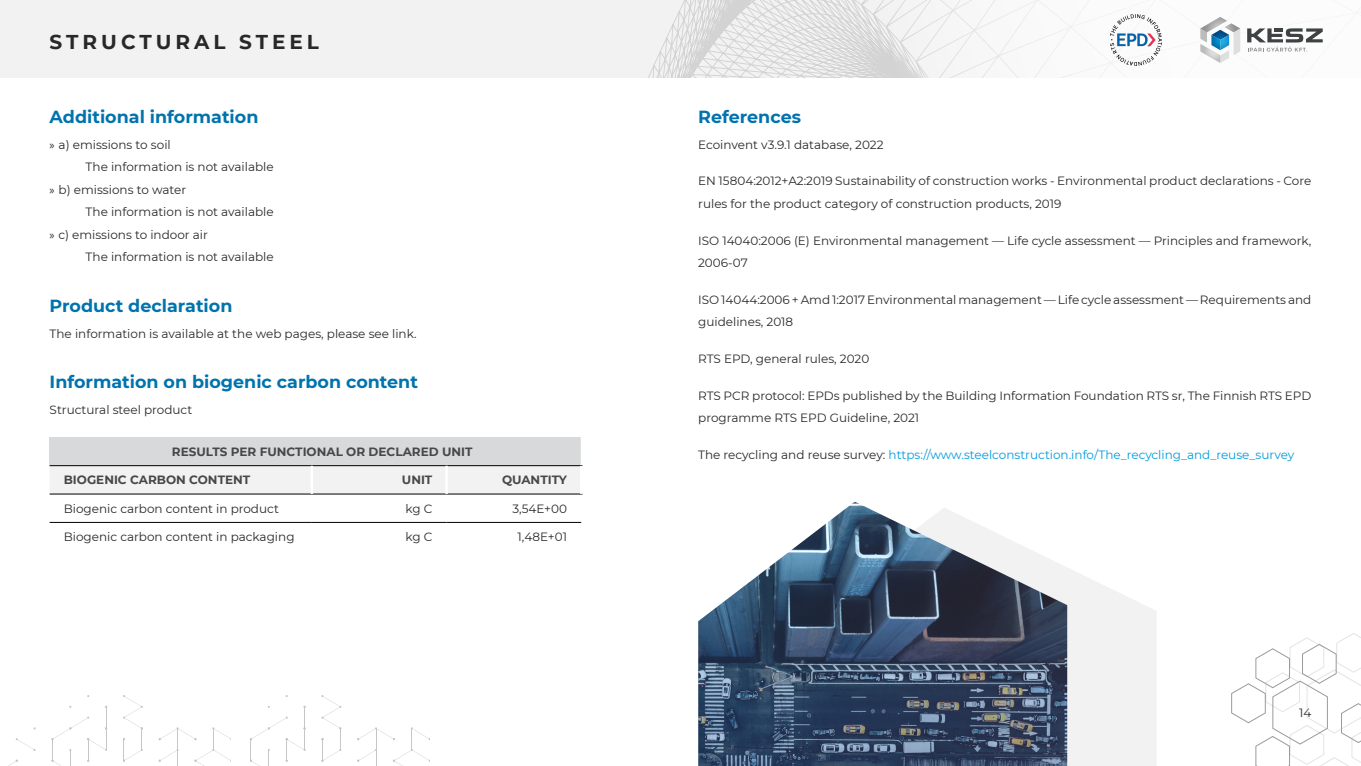
<style>
.page{position:relative;width:1361px;height:766px;background:#fff}
.page>*{position:absolute;margin:0;border:0;box-sizing:border-box;transform-origin:0 0}
.t1{font:700 20px "Montserrat";letter-spacing:.2em;color:#282828}
.t2{font:700 17.5px "Montserrat";color:#0073ae}
.t3{font:12px/22.5px "Montserrat";color:#282828}
.t4{font:12px "Montserrat";color:#009bdf}
.t5{font:700 12px "Montserrat";color:#484848}
.s1{font-family:"Myriad Pro"}
.s2{color:#282828}
</style>
<div class="page">
<div style="left:0;top:0;width:1361px;height:78px;background:#f2f2f2"></div>
<svg style="left:648px;top:0;width:160px;height:78px"></svg>
<svg style="left:808px;top:0;width:515px;height:78px"></svg>
<svg style="left:1200px;top:17px;width:40px;height:46px"></svg>
<svg style="left:1211px;top:31px;width:18px;height:18px"></svg>
<svg style="left:1247px;top:28px;width:75px;height:24px"></svg>
<img style="left:1110px;top:14px;width:51px;height:52px">
<svg style="left:1231px;top:633px;width:130px;height:132px"></svg>
<hr style="left:50px;top:522px;width:262px;height:1px;background:#000">
<hr style="left:312px;top:522px;width:134px;height:1px;background:#000">
<hr style="left:446px;top:522px;width:135px;height:1px;background:#000">
<svg style="left:50px;top:437px;width:531px;height:57px"></svg>
<hr style="left:50px;top:465px;width:262px;height:1px;background:#000">
<hr style="left:312px;top:465px;width:134px;height:1px;background:#000">
<hr style="left:446px;top:465px;width:136px;height:1px;background:#000">
<hr style="left:50px;top:494px;width:262px;height:1px;background:#000">
<hr style="left:312px;top:494px;width:134px;height:1px;background:#000">
<hr style="left:446px;top:494px;width:136px;height:1px;background:#000">
<hr style="left:311px;top:465px;width:2px;height:29px;background:#fff">
<hr style="left:445px;top:465px;width:3px;height:29px;background:#fff">
<hr style="left:580px;top:465px;width:2px;height:29px;background:#fff">
<svg style="left:10px;top:759px;width:8px;height:6px"></svg>
<svg style="left:16px;top:738px;width:20px;height:12px"></svg>
<svg style="left:159px;top:727px;width:72px;height:38px"></svg>
<svg style="left:51px;top:705px;width:56px;height:60px"></svg>
<svg style="left:123px;top:695px;width:20px;height:66px"></svg>
<svg style="left:357px;top:727px;width:73px;height:38px"></svg>
<svg style="left:250px;top:705px;width:56px;height:60px"></svg>
<svg style="left:321px;top:695px;width:20px;height:66px"></svg>
<svg style="left:1067px;top:568px;width:89px;height:197px;fill:#f2f2f2"></svg>
<img style="left:698px;top:501px;width:369px;height:264px">
<h1 class="t1" style="left:50px;top:27px;width:271px">STRUCTURAL STEEL</h1>
<h2 class="t2" style="left:50px;top:104px;width:210px">Additional information</h2>
<p class="t3" style="left:50px;top:133px;width:123px"><span class="s1">»</span> a) emissions to soil</p>
<p class="t3" style="left:86px;top:155px;width:190px">The information is not available</p>
<p class="t3" style="left:50px;top:178px;width:138px"><span class="s1">»</span> b) emissions to water</p>
<p class="t3" style="left:86px;top:200px;width:190px">The information is not available</p>
<p class="t3" style="left:50px;top:223px;width:160px"><span class="s1">»</span> c) emissions to indoor air</p>
<p class="t3" style="left:86px;top:245px;width:190px">The information is not available</p>
<h2 class="t2" style="left:50px;top:293px;width:184px">Product declaration</h2>
<p class="t3" style="left:50px;top:321px;width:368px">The information is available at the web pages, please see link.</p>
<h2 class="t2" style="left:50px;top:369px;width:370px">Information on biogenic carbon content</h2>
<p class="t3" style="left:50px;top:398px;width:144px">Structural steel product</p>
<p class="t5" style="left:172px;top:443px;width:302px">RESULTS PER FUNCTIONAL OR DECLARED UNIT</p>
<p class="t5" style="left:64px;top:471px;width:188px">BIOGENIC CARBON CONTENT</p>
<p class="t5" style="left:402px;top:471px;width:32px">UNIT</p>
<p class="t5" style="left:502px;top:471px;width:67px">QUANTITY</p>
<p class="t3" style="left:64px;top:496px;width:217px">Biogenic carbon content in product</p>
<p class="t3" style="left:405px;top:496px;width:28px">kg C</p>
<p class="t3" style="left:512px;top:496px;width:56px">3,54E+00</p>
<p class="t3" style="left:64px;top:525px;width:232px">Biogenic carbon content in packaging</p>
<p class="t3" style="left:405px;top:525px;width:28px">kg C</p>
<p class="t3" style="left:517px;top:525px;width:51px">1,48E+01</p>
<h2 class="t2" style="left:698px;top:104px;width:104px">References</h2>
<p class="t3" style="left:698px;top:133px;width:187px">Ecoinvent v3.9.1 database, 2022</p>
<p class="t3" style="left:698px;top:169px;width:614px">EN 15804:2012+A2:2019 Sustainability of construction works - Environmental product declarations - Core rules for the product category of construction products, 2019</p>
<p class="t3" style="left:698px;top:228px;width:614px">ISO 14040:2006 (E) Environmental management — Life cycle assessment — Principles and framework,<br>2006-07</p>
<p class="t3" style="left:698px;top:288px;width:615px">ISO 14044:2006 + Amd 1:2017 Environmental management — Life cycle assessment — Requirements and guidelines, 2018</p>
<p class="t3" style="left:698px;top:347px;width:173px">RTS EPD, general rules, 2020</p>
<p class="t3" style="left:698px;top:383px;width:614px">RTS PCR protocol: EPDs published by the Building Information Foundation RTS sr, The Finnish RTS EPD programme RTS EPD Guideline, 2021</p>
<p class="t4" style="left:698px;top:446px;width:598px"><span class="s2">The recycling and reuse survey:</span> https://www.steelconstruction.info/The_recycling_and_reuse_survey</p>
<p class="t3" style="left:1299px;top:701px;width:14px">14</p>
</div>
